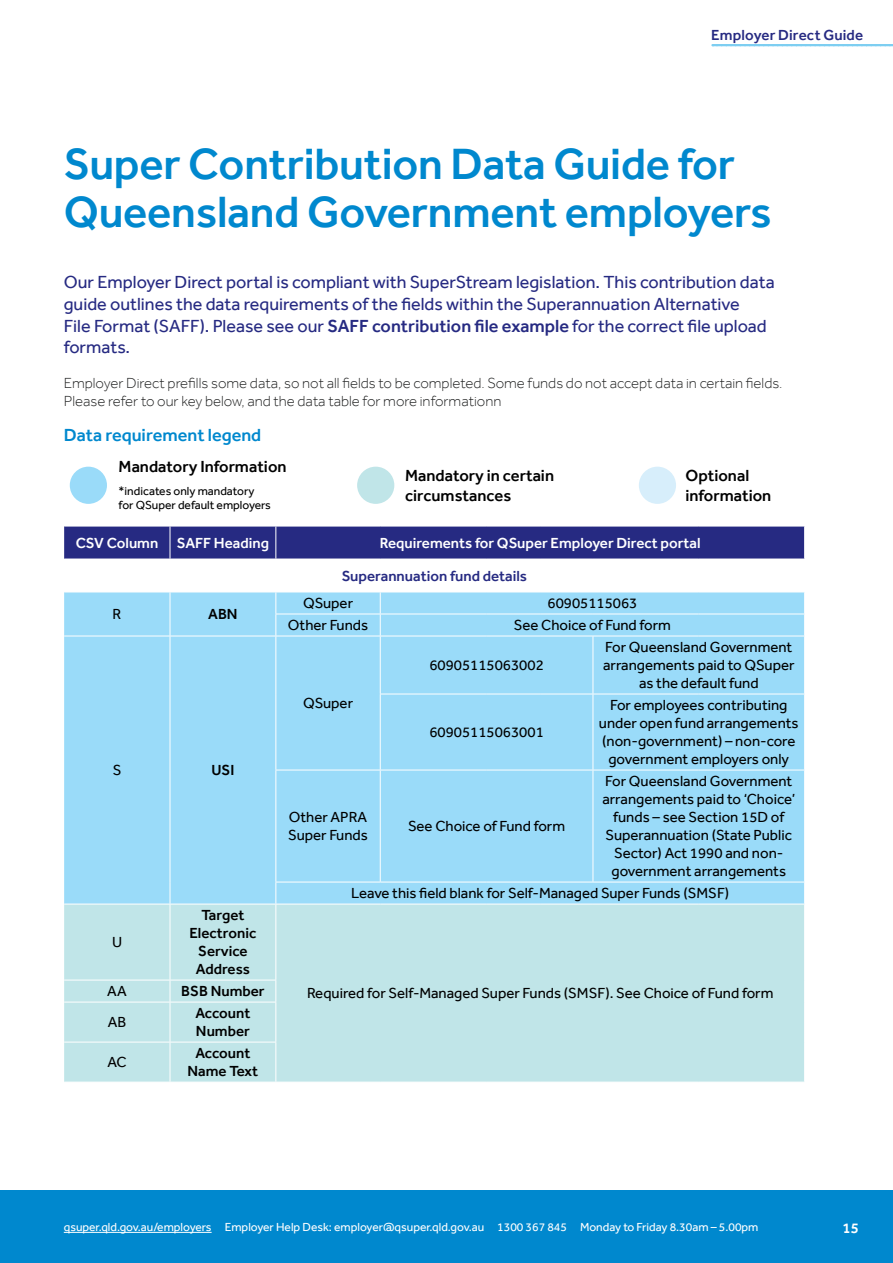
<style>
.page{position:relative;width:893px;height:1263px;background:#fff}
.page>*{position:absolute;margin:0;border:0;box-sizing:border-box;transform-origin:0 0}
.t1{font:500 45px/48px "Effra";letter-spacing:-.005em;color:#0088ce}
.t2{font:18px/21.6px "Effra";color:#262a82}
.t3{font:500 18px "Effra";color:#0088ce}
.t4{font:500 16.5px/19.8px "Effra";color:#000}
.t5{font:15px/18px "Effra";color:#000;text-align:center}
.t6{font:300 15px/18px "Effra";color:#212222}
.t7{font:500 15px/18px "Effra";color:#000;text-align:center}
.t8{font:500 15px "Effra";color:#fff}
.t9{font:500 15px "Effra";color:#262a82}
.t10{font:12px "Effra";color:#fff}
.t11{font:12px/14.4px "Effra";color:#000}
.s1{font-weight:500}
</style>
<div class="page">
<div style="left:0;top:1191px;width:893px;height:72px;background:#0088ce"></div>
<hr style="left:64px;top:1232px;width:148px;height:1px;background:#fff">
<div style="left:70px;top:467px;width:37px;height:37px;background:#9adbf9;border-radius:50%"></div>
<div style="left:357px;top:467px;width:37px;height:37px;background:#c0e5e8;border-radius:50%"></div>
<div style="left:639px;top:467px;width:37px;height:37px;background:#d7eefb;border-radius:50%"></div>
<div style="left:64px;top:527px;width:740px;height:32px;background:#262a82"></div>
<div style="left:64px;top:593px;width:740px;height:311px;background:#9adbf9"></div>
<div style="left:64px;top:905px;width:740px;height:177px;background:#c0e5e8"></div>
<hr style="left:170px;top:526px;width:1px;height:33px;background:#fff">
<hr style="left:275px;top:526px;width:1px;height:33px;background:#fff">
<svg style="left:170px;top:592px;width:1px;height:44px"></svg>
<hr style="left:275px;top:614px;width:105px;height:1px;background:#fff">
<svg style="left:275px;top:592px;width:1px;height:44px"></svg>
<hr style="left:380px;top:614px;width:106px;height:1px;background:#fff">
<svg style="left:380px;top:592px;width:1px;height:44px"></svg>
<hr style="left:486px;top:614px;width:54px;height:1px;background:#fff">
<hr style="left:540px;top:614px;width:53px;height:1px;background:#fff">
<hr style="left:593px;top:614px;width:106px;height:1px;background:#fff">
<hr style="left:699px;top:614px;width:106px;height:1px;background:#fff">
<svg style="left:804px;top:592px;width:1px;height:44px"></svg>
<hr style="left:64px;top:636px;width:106px;height:1px;background:#fff">
<hr style="left:170px;top:636px;width:106px;height:1px;background:#fff">
<hr style="left:170px;top:636px;width:1px;height:58px;background:#fff">
<hr style="left:276px;top:636px;width:104px;height:1px;background:#fff">
<hr style="left:275px;top:636px;width:1px;height:58px;background:#fff">
<hr style="left:380px;top:636px;width:106px;height:1px;background:#fff">
<hr style="left:380px;top:636px;width:1px;height:58px;background:#fff">
<hr style="left:486px;top:636px;width:54px;height:1px;background:#fff">
<hr style="left:540px;top:636px;width:53px;height:1px;background:#fff">
<hr style="left:593px;top:636px;width:106px;height:1px;background:#fff">
<hr style="left:593px;top:636px;width:1px;height:58px;background:#fff">
<hr style="left:699px;top:636px;width:106px;height:1px;background:#fff">
<hr style="left:170px;top:694px;width:1px;height:76px;background:#fff">
<hr style="left:275px;top:694px;width:1px;height:76px;background:#fff">
<hr style="left:380px;top:694px;width:106px;height:1px;background:#fff">
<hr style="left:380px;top:694px;width:1px;height:76px;background:#fff">
<hr style="left:486px;top:694px;width:54px;height:1px;background:#fff">
<hr style="left:540px;top:694px;width:53px;height:1px;background:#fff">
<hr style="left:593px;top:694px;width:106px;height:1px;background:#fff">
<hr style="left:593px;top:694px;width:1px;height:76px;background:#fff">
<hr style="left:699px;top:694px;width:106px;height:1px;background:#fff">
<hr style="left:170px;top:770px;width:1px;height:112px;background:#fff">
<hr style="left:275px;top:770px;width:105px;height:1px;background:#fff">
<hr style="left:275px;top:770px;width:1px;height:112px;background:#fff">
<hr style="left:380px;top:770px;width:106px;height:1px;background:#fff">
<hr style="left:380px;top:770px;width:1px;height:112px;background:#fff">
<hr style="left:486px;top:770px;width:54px;height:1px;background:#fff">
<hr style="left:540px;top:770px;width:53px;height:1px;background:#fff">
<hr style="left:593px;top:770px;width:106px;height:1px;background:#fff">
<hr style="left:593px;top:770px;width:1px;height:112px;background:#fff">
<hr style="left:699px;top:770px;width:106px;height:1px;background:#fff">
<svg style="left:170px;top:882px;width:1px;height:22px"></svg>
<hr style="left:275px;top:882px;width:105px;height:1px;background:#fff">
<svg style="left:275px;top:882px;width:1px;height:22px"></svg>
<hr style="left:380px;top:882px;width:106px;height:1px;background:#fff">
<hr style="left:486px;top:882px;width:54px;height:1px;background:#fff">
<hr style="left:540px;top:882px;width:53px;height:1px;background:#fff">
<hr style="left:593px;top:882px;width:106px;height:1px;background:#fff">
<hr style="left:699px;top:882px;width:106px;height:1px;background:#fff">
<svg style="left:804px;top:882px;width:1px;height:22px"></svg>
<hr style="left:170px;top:904px;width:1px;height:76px;background:#fff">
<hr style="left:275px;top:904px;width:1px;height:76px;background:#fff">
<hr style="left:64px;top:980px;width:106px;height:1px;background:#fff">
<hr style="left:170px;top:980px;width:106px;height:1px;background:#fff">
<svg style="left:170px;top:980px;width:1px;height:22px"></svg>
<svg style="left:275px;top:980px;width:1px;height:22px"></svg>
<hr style="left:64px;top:1002px;width:106px;height:1px;background:#fff">
<hr style="left:170px;top:1002px;width:106px;height:1px;background:#fff">
<hr style="left:170px;top:1002px;width:1px;height:40px;background:#fff">
<hr style="left:275px;top:1002px;width:1px;height:40px;background:#fff">
<hr style="left:64px;top:1042px;width:106px;height:1px;background:#fff">
<hr style="left:170px;top:1042px;width:106px;height:1px;background:#fff">
<hr style="left:170px;top:1042px;width:1px;height:40px;background:#fff">
<hr style="left:275px;top:1042px;width:1px;height:40px;background:#fff">
<svg style="left:712px;top:44px;width:181px;height:2px"></svg>
<p class="t9" style="left:711px;top:26px;width:153px">Employer Direct Guide</p>
<h1 class="t1" style="left:64px;top:139px;width:709px">Super Contribution Data Guide for<br>Queensland Government employers</h1>
<p class="t2" style="left:64px;top:271px;width:712px">Our Employer Direct portal is compliant with SuperStream legislation. This contribution data guide outlines the data requirements of the fields within the Superannuation Alternative<br>File Format (SAFF). Please see our <span class="s1">SAFF contribution file example</span> for the correct file upload formats.</p>
<p class="t6" style="left:64px;top:374px;width:720px">Employer Direct prefills some data, so not all fields to be completed. Some funds do not accept data in certain fields.<br>Please refer to our key below, and the data table for more informationn</p>
<p class="t3" style="left:64px;top:424px;width:199px">Data requirement legend</p>
<p class="t4" style="left:119px;top:456px;width:169px">Mandatory Information</p>
<p class="t11" style="left:119px;top:484px;width:154px">*indicates only mandatory for QSuper default employers</p>
<p class="t4" style="left:405px;top:465px;width:150px">Mandatory in certain circumstances</p>
<p class="t4" style="left:685px;top:465px;width:87px">Optional information</p>
<p class="t8" style="left:76px;top:534px;width:195px">CSV Column SAFF Heading</p>
<p class="t8" style="left:380px;top:534px;width:322px">Requirements for QSuper Employer Direct portal</p>
<p class="t9" style="left:342px;top:566px;width:187px">Superannuation fund details</p>
<p class="t5" style="left:113px;top:605px;width:10px">R</p>
<p class="t7" style="left:208px;top:605px;width:31px">ABN</p>
<p class="t5" style="left:303px;top:594px;width:52px">QSuper</p>
<p class="t5" style="left:547px;top:594px;width:91px">60905115063</p>
<p class="t5" style="left:288px;top:616px;width:82px">Other Funds</p>
<p class="t5" style="left:514px;top:616px;width:159px">See Choice of Fund form</p>
<p class="t5" style="left:113px;top:761px;width:10px">S</p>
<p class="t7" style="left:211px;top:761px;width:24px">USI</p>
<p class="t5" style="left:112px;top:933px;width:12px">U</p>
<p class="t7" style="left:189px;top:906px;width:69px">Target<br>Electronic<br>Service<br>Address</p>
<p class="t5" style="left:303px;top:694px;width:52px">QSuper</p>
<p class="t5" style="left:429px;top:656px;width:116px">60905115063002</p>
<p class="t5" style="left:429px;top:723px;width:116px">60905115063001</p>
<p class="t5" style="left:603px;top:638px;width:193px">For Queensland Government arrangements paid to QSuper as the default fund</p>
<p class="t5" style="left:599px;top:696px;width:201px">For employees contributing under open fund arrangements (non-government) – non-core government employers only</p>
<p class="t5" style="left:602px;top:772px;width:194px">For Queensland Government arrangements paid to ‘Choice’ funds – see Section 15D of<br>Superannuation (State Public<br>Sector) Act 1990 and non&shy;government arrangements</p>
<p class="t5" style="left:351px;top:884px;width:380px">Leave this field blank for Self-Managed Super Funds (SMSF)</p>
<p class="t5" style="left:288px;top:808px;width:81px;text-align:left">Other APRA<br>Super Funds</p>
<p class="t5" style="left:408px;top:817px;width:159px">See Choice of Fund form</p>
<p class="t5" style="left:107px;top:982px;width:21px">AA</p>
<p class="t7" style="left:181px;top:982px;width:85px">BSB Number</p>
<p class="t5" style="left:307px;top:984px;width:468px">Required for Self-Managed Super Funds (SMSF). See Choice of Fund form</p>
<p class="t5" style="left:108px;top:1013px;width:20px">AB</p>
<p class="t7" style="left:195px;top:1004px;width:57px;text-align:left">Account<br>Number</p>
<p class="t5" style="left:107px;top:1053px;width:21px">AC</p>
<p class="t7" style="left:188px;top:1044px;width:72px">Account<br>Name Text</p>
<p class="t10" style="left:64px;top:1220px;width:696px">qsuper.qld.gov.au/employers Employer Help Desk: employer@qsuper.qld.gov.au 1300 367 845 Monday to Friday 8.30am – 5.00pm</p>
<p class="t8" style="left:843px;top:1219px;width:18px">15</p>
</div>
